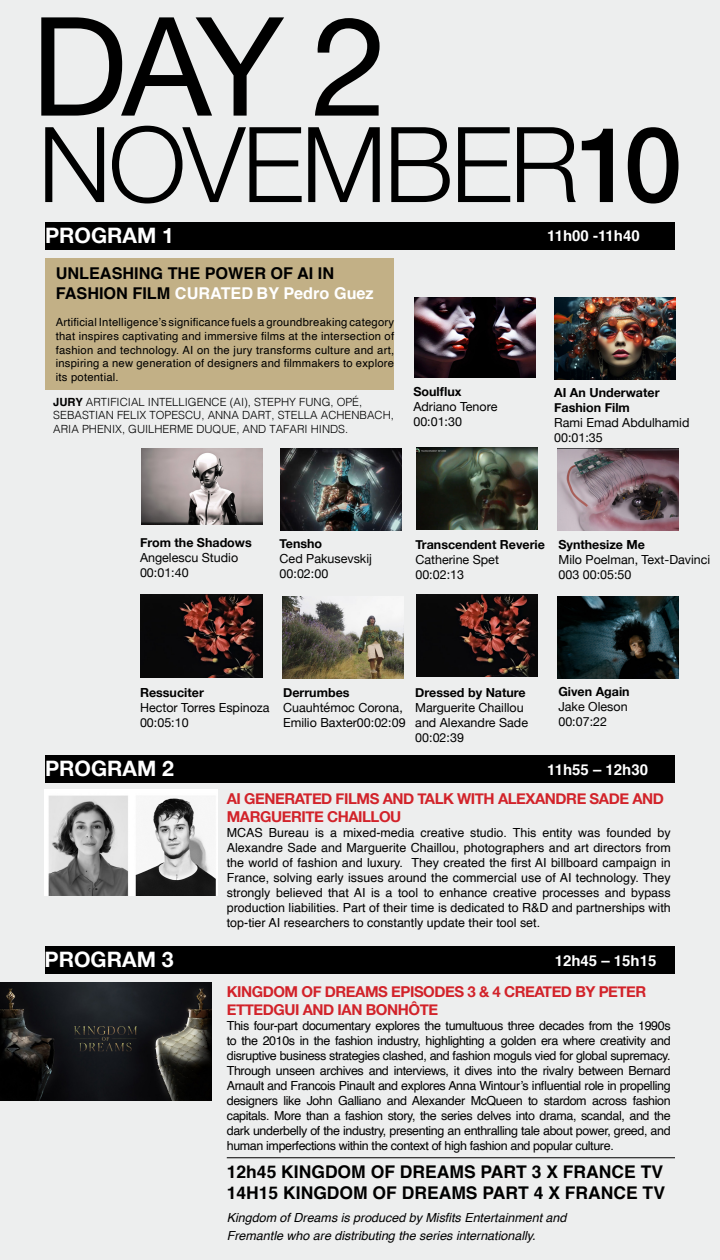
<style>
.page{position:relative;width:720px;height:1260px;background:#edeeee}
.page>*{position:absolute;margin:0;border:0;box-sizing:border-box;transform-origin:0 0}
.t1{font:137.5px "Helvetica Neue";color:#000}
.t2{font:300 104.75px "Helvetica Neue";letter-spacing:-.03em;color:#000}
.t3{font:700 21.25px "Helvetica Neue";color:#fff}
.t4{font:700 17.5px "Helvetica";color:#000}
.t5{font:700 16.25px/19.5px "Helvetica";color:#000}
.t6{font:700 15px/18px "Helvetica Neue";letter-spacing:-.03em;color:#d2232a}
.t7{font:700 15px "Helvetica";color:#fff}
.t8{font:12.5px/15px "Helvetica";letter-spacing:-.015em;color:#000;text-align:justify}
.t9{font:12.5px/15px "Helvetica Neue";color:#000}
.t10{font:700 12.5px "Helvetica Neue";color:#000}
.t11{font:italic 12.5px "Helvetica";color:#000}
.t12{font:11.25px/13.8px "Helvetica";letter-spacing:.02em;color:#000;text-align:justify}
.t13{font:300 11.25px/13.5px "Helvetica";color:#000}
.s1{font-weight:500}
.s2{color:#000}
.s3{color:#fff}
.s4{font-weight:700}
</style>
<div class="page">
<div style="left:45px;top:946px;width:630px;height:28px;background:#000"></div>
<hr style="left:227px;top:1158px;width:448px;height:1px;background:#000">
<div style="left:45px;top:222px;width:630px;height:28px;background:#000"></div>
<img style="left:416px;top:447px;width:121px;height:82px">
<img style="left:558px;top:449px;width:121px;height:82px">
<img style="left:415px;top:298px;width:121px;height:80px">
<img style="left:555px;top:297px;width:121px;height:82px">
<img style="left:141px;top:448px;width:121px;height:77px">
<img style="left:280px;top:448px;width:121px;height:82px">
<img style="left:416px;top:595px;width:121px;height:82px">
<img style="left:558px;top:596px;width:121px;height:82px">
<img style="left:141px;top:595px;width:121px;height:82px">
<img style="left:282px;top:597px;width:121px;height:82px">
<div style="left:45px;top:755px;width:630px;height:28px;background:#000"></div>
<img style="left:45px;top:790px;width:172px;height:105px">
<img style="left:0;top:982px;width:211px;height:119px">
<div style="left:45px;top:258px;width:349px;height:131px;background:#c2b086"></div>
<p class="t1" style="left:31px;top:-32px;width:359px">DAY 2</p>
<p class="t2" style="left:38px;top:80px;width:646px">NOVEMBER<span class="s1">10</span></p>
<p class="t3" style="left:45px;top:219px;width:142px">PROGRAM 1<span class="s2">1</span></p>
<p class="t7" style="left:547px;top:223px;width:94px">11h00 -11h40</p>
<p class="t5" style="left:56px;top:264px;width:319px">UNLEASHING THE POWER OF AI IN<br>FASHION FILM <span class="s3">CURATED BY Pedro Guez</span></p>
<p class="t12" style="left:56px;top:316px;width:340px">Artificial Intelligence’s significance fuels a groundbreaking category that inspires captivating and immersive films at the intersection of fashion and technology. AI on the jury transforms culture and art, inspiring a new generation of designers and filmmakers to explore its potential.</p>
<p class="t13" style="left:53px;top:394px;width:342px"><span class="s4">JURY</span> ARTIFICIAL INTELLIGENCE (AI), STEPHY FUNG, OPÉ,<br>SEBASTIAN FELIX TOPESCU, ANNA DART, STELLA ACHENBACH,<br>ARIA PHENIX, GUILHERME DUQUE, AND TAFARI HINDS.</p>
<p class="t10" style="left:413px;top:382px;width:50px">Soulflux</p>
<p class="t9" style="left:413px;top:400px;width:86px">Adriano Tenore</p>
<p class="t9" style="left:413px;top:415px;width:50px">00:01:30</p>
<p class="t10" style="left:554px;top:383px;width:107px">AI An Underwater</p>
<p class="t10" style="left:554px;top:398px;width:77px">Fashion Film</p>
<p class="t9" style="left:554px;top:416px;width:137px">Rami Emad Abdulhamid<br>00:01:35</p>
<p class="t10" style="left:140px;top:533px;width:113px">From the Shadows</p>
<p class="t9" style="left:140px;top:551px;width:100px">Angelescu Studio</p>
<p class="t9" style="left:140px;top:566px;width:50px">00:01:40</p>
<p class="t10" style="left:280px;top:534px;width:44px">Tensho</p>
<p class="t9" style="left:280px;top:552px;width:94px">Ced Pakusevskij</p>
<p class="t9" style="left:280px;top:567px;width:50px">00:02:00</p>
<p class="t10" style="left:415px;top:535px;width:131px">Transcendent Reverie</p>
<p class="t9" style="left:415px;top:553px;width:85px">Catherine Spet<br>00:02:13</p>
<p class="t10" style="left:559px;top:535px;width:88px">Synthesize Me</p>
<p class="t9" style="left:559px;top:553px;width:153px">Milo Poelman, Text-Davinci<br>003 00:05:50</p>
<p class="t10" style="left:140px;top:683px;width:65px">Ressuciter</p>
<p class="t9" style="left:140px;top:701px;width:131px">Hector Torres Espinoza<br>00:05:10</p>
<p class="t10" style="left:283px;top:682px;width:68px">Derrumbes</p>
<p class="t9" style="left:283px;top:700px;width:124px">Cuauhtémoc Corona,<br>Emilio Baxter00:02:09</p>
<p class="t10" style="left:415px;top:683px;width:112px">Dressed by Nature</p>
<p class="t9" style="left:415px;top:701px;width:114px">Marguerite Chaillou and Alexandre Sade<br>00:02:39</p>
<p class="t10" style="left:558px;top:682px;width:73px">Given Again</p>
<p class="t9" style="left:558px;top:700px;width:71px">Jake Oleson</p>
<p class="t9" style="left:558px;top:715px;width:50px">00:07:22</p>
<p class="t3" style="left:45px;top:752px;width:142px">PROGRAM 2<span class="s2">1</span></p>
<p class="t7" style="left:547px;top:757px;width:102px">11h55 – 12h30</p>
<p class="t3" style="left:45px;top:943px;width:131px">PROGRAM 3</p>
<p class="t6" style="left:227px;top:790px;width:439px">AI GENERATED FILMS AND TALK WITH ALEXANDRE SADE AND<br>MARGUERITE CHAILLOU</p>
<p class="t8" style="left:227px;top:826px;width:445px">MCAS Bureau is a mixed-media creative studio. This entity was founded by Alexandre Sade and Marguerite Chaillou, photographers and art directors from the world of fashion and luxury. They created the first AI billboard campaign in France, solving early issues around the commercial use of AI technology. They strongly believed that AI is a tool to enhance creative processes and bypass production liabilities. Part of their time is dedicated to R&amp;D and partnerships with top-tier AI researchers to constantly update their tool set.</p>
<p class="t7" style="left:555px;top:949px;width:103px">12h45 – 15h15</p>
<p class="t6" style="left:227px;top:983px;width:421px">KINGDOM OF DREAMS EPISODES 3 &amp; 4 CREATED BY PETER<br>ETTEDGUI AND IAN BONHÔTE</p>
<p class="t8" style="left:227px;top:1018px;width:445px">This four-part documentary explores the tumultuous three decades from the 1990s to the 2010s in the fashion industry, highlighting a golden era where creativity and disruptive business strategies clashed, and fashion moguls vied for global supremacy.<br>Through unseen archives and interviews, it dives into the rivalry between Bernard Arnault and Francois Pinault and explores Anna Wintour’s influential role in propelling designers like John Galliano and Alexander McQueen to stardom across fashion capitals. More than a fashion story, the series delves into drama, scandal, and the dark underbelly of the industry, presenting an enthralling tale about power, greed, and human imperfections within the context of high fashion and popular culture.</p>
<p class="t4" style="left:227px;top:1157px;width:438px">12h45 KINGDOM OF DREAMS PART 3 X FRANCE TV</p>
<p class="t4" style="left:227px;top:1178px;width:440px">14H15 KINGDOM OF DREAMS PART 4 X FRANCE TV</p>
<p class="t11" style="left:227px;top:1208px;width:341px">Kingdom of Dreams is produced by Misfits Entertainment and</p>
<p class="t11" style="left:227px;top:1226px;width:310px">Fremantle who are distributing the series internationally.</p>
</div>
